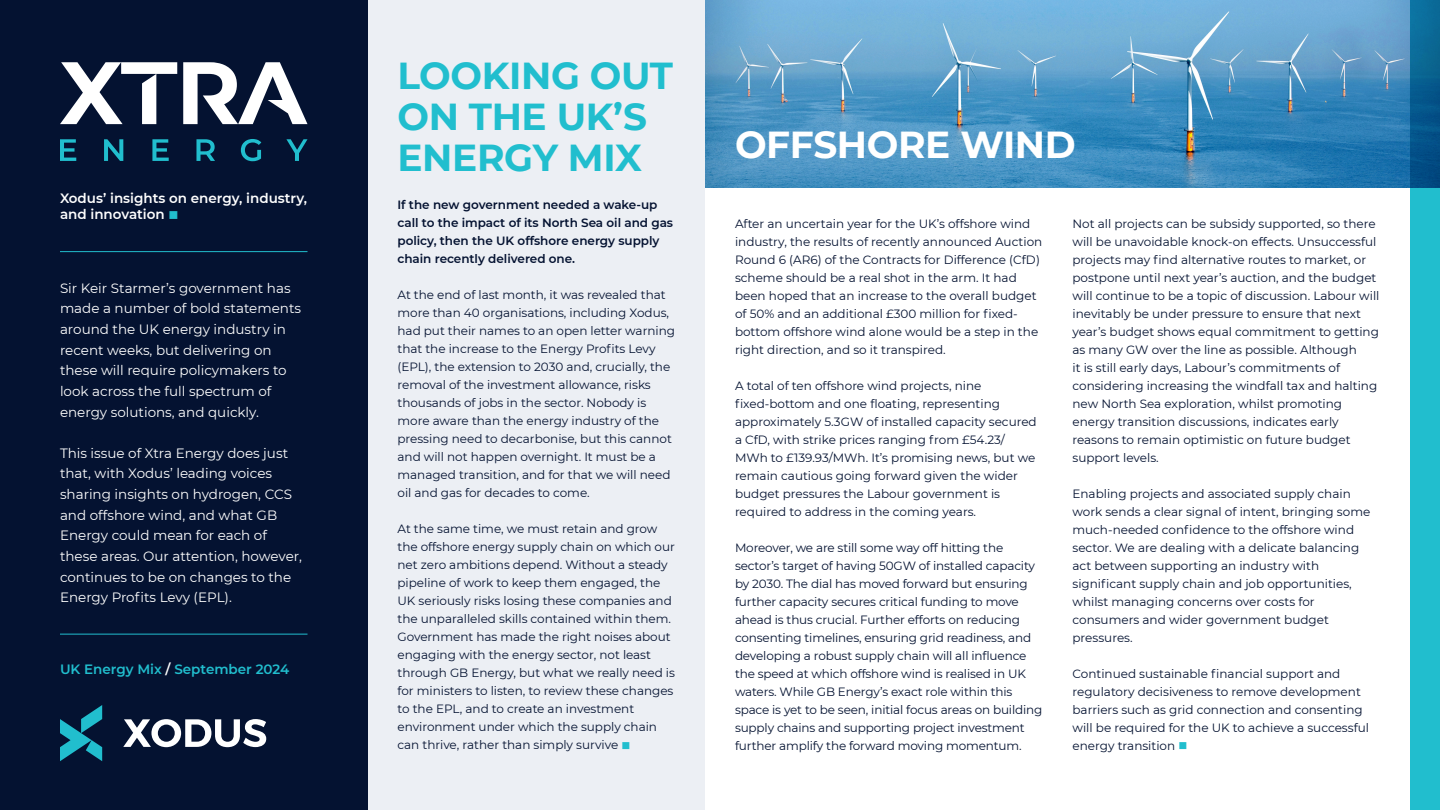
<style>
.page{position:relative;width:1440px;height:810px;background:#fff}
.page>*{position:absolute;margin:0;border:0;box-sizing:border-box;transform-origin:0 0}
.t1{font:700 37.5px/41.2px "Montserrat";letter-spacing:-.01em;color:#21bece}
.t2{font:700 37.5px "Montserrat";letter-spacing:-.01em;color:#fff}
.t3{font:13.5px/20.6px "Montserrat";color:#fff}
.t4{font:600 13.5px/16.5px "Montserrat";color:#fff}
.t5{font:600 13.5px "Montserrat";color:#21bece}
.t6{font:12px/18px "Montserrat";color:#041231}
.t7{font:600 12px/18px "Montserrat";color:#041231}
.s1{color:#21bece}
.s2{color:#fff}
</style>
<div class="page">
<div style="left:368px;top:0;width:337px;height:810px;background:#eceff4"></div>
<div style="left:0;top:0;width:368px;height:810px;background:#041231"></div>
<svg style="left:123px;top:719px;width:143px;height:28px"></svg>
<svg style="left:60px;top:705px;width:42px;height:56px"></svg>
<div style="left:1410px;top:188px;width:30px;height:622px;background:#21bece"></div>
<hr style="left:60px;top:634px;width:248px;height:1px;background:#21bece">
<hr style="left:60px;top:251px;width:248px;height:1px;background:#21bece">
<svg style="left:60px;top:62px;width:117px;height:62px"></svg>
<svg style="left:183px;top:62px;width:124px;height:62px"></svg>
<svg style="left:60px;top:139px;width:16px;height:22px"></svg>
<svg style="left:104px;top:139px;width:19px;height:22px"></svg>
<svg style="left:152px;top:139px;width:17px;height:22px"></svg>
<svg style="left:196px;top:139px;width:19px;height:22px"></svg>
<svg style="left:241px;top:139px;width:20px;height:22px"></svg>
<svg style="left:286px;top:139px;width:22px;height:22px"></svg>
<img style="left:705px;top:0;width:705px;height:188px">
<div style="left:1410px;top:0;width:30px;height:188px;background:linear-gradient(to bottom,#0d739e,#004680)"></div>
<p class="t4" style="left:60px;top:189px;width:249px">Xodus’ insights on energy, industry, and innovation <span class="s1">■</span></p>
<p class="t3" style="left:60px;top:277px;width:243px">Sir Keir Starmer’s government has made a number of bold statements around the UK energy industry in recent weeks, but delivering on these will require policymakers to look across the full spectrum of energy solutions, and quickly.</p>
<p class="t3" style="left:60px;top:442px;width:243px">This issue of Xtra Energy does just that, with Xodus’ leading voices sharing insights on hydrogen, CCS and offshore wind, and what GB<br>Energy could mean for each of these areas. Our attention, however, continues to be on changes to the<br>Energy Profits Levy (EPL).</p>
<p class="t5" style="left:60px;top:660px;width:231px">UK Energy Mix <span class="s2">/</span> September 2024</p>
<p class="t1" style="left:398px;top:53px;width:277px">LOOKING OUT<br>ON THE UK’S<br>ENERGY MIX</p>
<p class="t7" style="left:398px;top:195px;width:277px">If the new government needed a wake-up call to the impact of its North Sea oil and gas policy, then the UK offshore energy supply chain recently delivered one.</p>
<p class="t6" style="left:398px;top:285px;width:279px">At the end of last month, it was revealed that more than 40 organisations, including Xodus, had put their names to an open letter warning that the increase to the Energy Profits Levy (EPL), the extension to 2030 and, crucially, the removal of the investment allowance, risks thousands of jobs in the sector. Nobody is more aware than the energy industry of the pressing need to decarbonise, but this cannot and will not happen overnight. It must be a managed transition, and for that we will need oil and gas for decades to come.</p>
<p class="t6" style="left:398px;top:519px;width:279px">At the same time, we must retain and grow the offshore energy supply chain on which our net zero ambitions depend. Without a steady pipeline of work to keep them engaged, the UK seriously risks losing these companies and the unparalleled skills contained within them.<br>Government has made the right noises about engaging with the energy sector, not least through GB Energy, but what we really need is for ministers to listen, to review these changes to the EPL, and to create an investment environment under which the supply chain can thrive, rather than simply survive <span class="s1">■</span></p>
<p class="t2" style="left:735px;top:117px;width:342px">OFFSHORE WIND</p>
<p class="t6" style="left:735px;top:214px;width:309px">After an uncertain year for the UK’s offshore wind industry, the results of recently announced Auction Round 6 (AR6) of the Contracts for Difference (CfD) scheme should be a real shot in the arm. It had been hoped that an increase to the overall budget of 50% and an additional £300 million for fixed&shy;bottom offshore wind alone would be a step in the right direction, and so it transpired.</p>
<p class="t6" style="left:735px;top:376px;width:303px">A total of ten offshore wind projects, nine fixed-bottom and one floating, representing approximately 5.3GW of installed capacity secured a CfD, with strike prices ranging from £54.23/ MWh to £139.93/MWh. It’s promising news, but we remain cautious going forward given the wider budget pressures the Labour government is required to address in the coming years.</p>
<p class="t6" style="left:735px;top:538px;width:309px">Moreover, we are still some way off hitting the sector’s target of having 50GW of installed capacity by 2030. The dial has moved forward but ensuring further capacity secures critical funding to move ahead is thus crucial. Further efforts on reducing consenting timelines, ensuring grid readiness, and developing a robust supply chain will all influence the speed at which offshore wind is realised in UK waters. While GB Energy’s exact role within this space is yet to be seen, initial focus areas on building supply chains and supporting project investment further amplify the forward moving momentum.</p>
<p class="t6" style="left:1072px;top:214px;width:309px">Not all projects can be subsidy supported, so there will be unavoidable knock-on effects. Unsuccessful projects may find alternative routes to market, or postpone until next year’s auction, and the budget will continue to be a topic of discussion. Labour will inevitably be under pressure to ensure that next year’s budget shows equal commitment to getting as many GW over the line as possible. Although<br>it is still early days, Labour’s commitments of considering increasing the windfall tax and halting new North Sea exploration, whilst promoting energy transition discussions, indicates early reasons to remain optimistic on future budget support levels.</p>
<p class="t6" style="left:1072px;top:484px;width:299px">Enabling projects and associated supply chain work sends a clear signal of intent, bringing some much-needed confidence to the offshore wind sector. We are dealing with a delicate balancing act between supporting an industry with significant supply chain and job opportunities, whilst managing concerns over costs for consumers and wider government budget pressures.</p>
<p class="t6" style="left:1072px;top:664px;width:298px">Continued sustainable financial support and regulatory decisiveness to remove development barriers such as grid connection and consenting will be required for the UK to achieve a successful energy transition <span class="s1">■</span></p>
</div>
